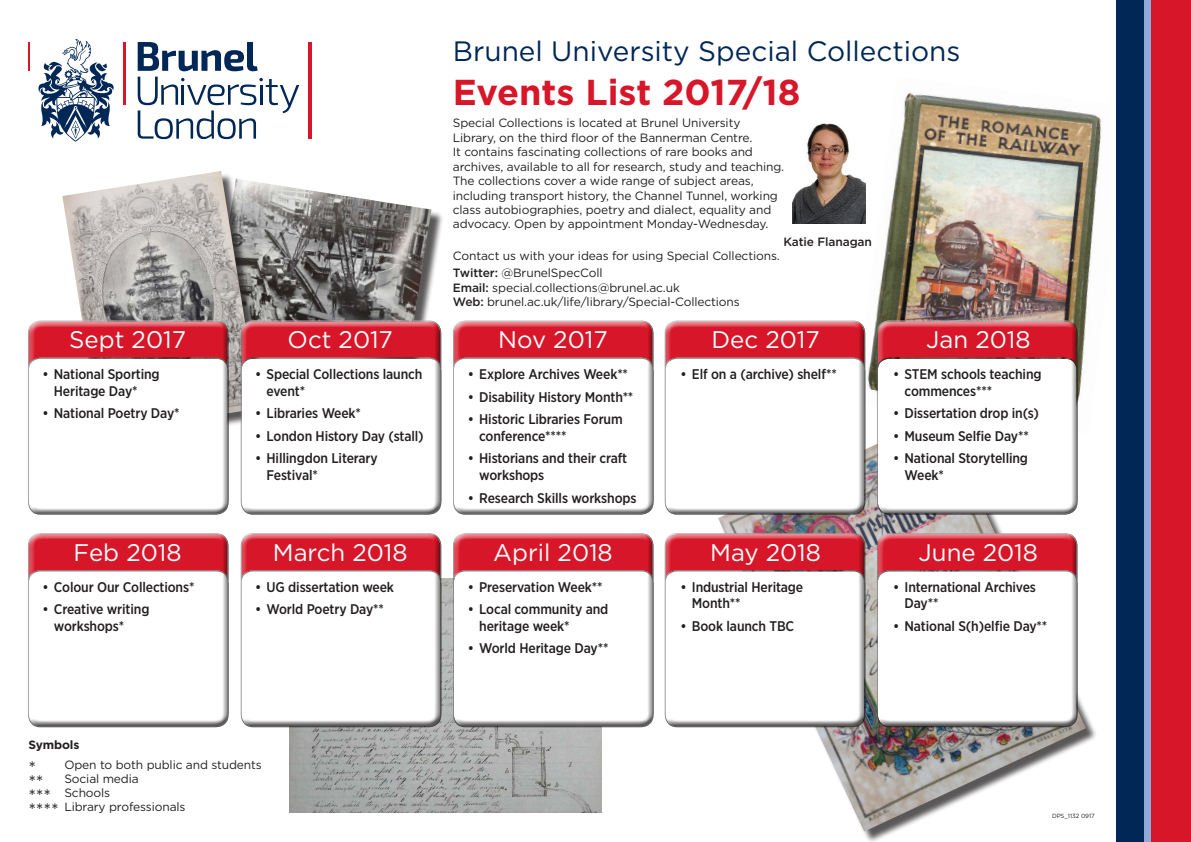
<style>
.page{position:relative;width:1191px;height:842px;background:#fff}
.page>*{position:absolute;margin:0;border:0;box-sizing:border-box;transform-origin:0 0}
.Month{font:700 36px "Gotham";color:#d71729}
.Month-2{font:28px "Gotham";color:#002756}
.Month-3{font:24px "Gotham";color:#fff}
.t1{font:500 14px/16.8px "Gotham Narrow";letter-spacing:-.01em;color:#231f20}
.Bod{font:12px/14.4px "Gotham";letter-spacing:-.01em;color:#231f20}
.Bod-2{font:500 12px "Gotham";letter-spacing:-.01em;color:#231f20}
.Bod-3{font:700 12px "Gotham";letter-spacing:-.01em;color:#231f20}
.Bod-4{font:6px "Gotham";letter-spacing:-.01em;color:#231f20}
.s1{font-weight:500}
.s2{font-size:18px}
</style>
<div class="page">
<img style="left:289px;top:578px;width:312px;height:234px">
<img style="left:865px;top:92px;width:236px;height:305px">
<img style="left:718px;top:444px;width:368px;height:387px">
<div style="left:214px;top:180px;width:229px;height:188px;background:#231f20;opacity:.75"></div>
<img style="left:271px;top:180px;width:160px;height:138px">
<div style="left:64px;top:173px;width:207px;height:273px;background:#231f20;opacity:.75"></div>
<img style="left:62px;top:171px;width:197px;height:263px">
<div style="left:240px;top:531px;width:203px;height:189px;background:#fff;opacity:.75"></div>
<div style="left:240px;top:535px;width:203px;height:193px;background:#231f20;opacity:.75"></div>
<div style="left:452px;top:531px;width:203px;height:189px;background:#fff;opacity:.75"></div>
<div style="left:452px;top:535px;width:203px;height:193px;background:#231f20;opacity:.75"></div>
<div style="left:664px;top:531px;width:202px;height:189px;background:#fff;opacity:.75"></div>
<div style="left:664px;top:535px;width:202px;height:193px;background:#231f20;opacity:.75"></div>
<div style="left:876px;top:531px;width:203px;height:189px;background:#fff;opacity:.75"></div>
<div style="left:876px;top:535px;width:203px;height:193px;background:#231f20;opacity:.75"></div>
<div style="left:27px;top:531px;width:203px;height:189px;background:#fff;opacity:.75"></div>
<div style="left:27px;top:535px;width:203px;height:193px;background:#231f20;opacity:.75"></div>
<div style="left:240px;top:318px;width:203px;height:189px;background:#fff;opacity:.75"></div>
<div style="left:240px;top:323px;width:203px;height:192px;background:#231f20;opacity:.75"></div>
<div style="left:452px;top:318px;width:203px;height:189px;background:#fff;opacity:.75"></div>
<div style="left:452px;top:323px;width:203px;height:192px;background:#231f20;opacity:.75"></div>
<div style="left:664px;top:318px;width:202px;height:189px;background:#fff;opacity:.75"></div>
<div style="left:664px;top:323px;width:202px;height:192px;background:#231f20;opacity:.75"></div>
<div style="left:876px;top:318px;width:203px;height:189px;background:#fff;opacity:.75"></div>
<div style="left:876px;top:323px;width:203px;height:192px;background:#231f20;opacity:.75"></div>
<div style="left:1116px;top:0;width:28px;height:842px;background:#002756"></div>
<div style="left:1144px;top:0;width:7px;height:842px;background:#8cabd8"></div>
<div style="left:1151px;top:0;width:40px;height:842px;background:#d71729"></div>
<div style="left:27px;top:318px;width:203px;height:189px;background:#fff;opacity:.75"></div>
<div style="left:27px;top:323px;width:203px;height:192px;background:#231f20;opacity:.75"></div>
<hr style="left:308px;top:42px;width:4px;height:97px;background:#d71729">
<svg style="left:28px;top:42px;width:1px;height:29px"></svg>
<hr style="left:123px;top:42px;width:2px;height:63px;background:#d71729">
<svg style="left:38px;top:39px;width:76px;height:103px"></svg>
<svg style="left:138px;top:42px;width:120px;height:29px"></svg>
<svg style="left:138px;top:77px;width:161px;height:62px"></svg>
<img style="left:792px;top:123px;width:73px;height:101px">
<p class="Month-3" style="left:69px;top:324px;width:118px">Sept 2017</p>
<p class="t1" style="left:54px;top:365px;width:107px;text-indent:-11px">• National Sporting<br>Heritage Day*</p>
<p class="t1" style="left:43px;top:405px;width:139px">• National Poetry Day*</p>
<p class="Month-3" style="left:74px;top:537px;width:109px">Feb 2018</p>
<p class="t1" style="left:43px;top:578px;width:153px">• Colour Our Collections*</p>
<p class="t1" style="left:54px;top:601px;width:97px;text-indent:-11px">• Creative writing workshops*</p>
<p class="Month-3" style="left:288px;top:324px;width:107px">Oct 2017</p>
<p class="t1" style="left:266px;top:365px;width:157px;text-indent:-11px">• Special Collections launch event*</p>
<p class="t1" style="left:255px;top:405px;width:107px">• Libraries Week*</p>
<p class="t1" style="left:255px;top:427px;width:170px">• London History Day (stall)</p>
<p class="t1" style="left:266px;top:450px;width:113px;text-indent:-11px">• Hillingdon Literary<br>Festival*</p>
<p class="Month-3" style="left:273px;top:537px;width:136px">March 2018</p>
<p class="t1" style="left:255px;top:578px;width:140px">• UG dissertation week</p>
<p class="t1" style="left:255px;top:601px;width:130px">• World Poetry Day**</p>
<p class="Month-2" style="left:453px;top:34px;width:509px">Brunel University Special Collections</p>
<p class="Month" style="left:453px;top:68px;width:349px">Events List 2017/18</p>
<p class="Bod" style="left:453px;top:116px;width:333px">Special Collections is located at Brunel University Library, on the third floor of the Bannerman Centre.<br>It contains fascinating collections of rare books and archives, available to all for research, study and teaching.<br>The collections cover a wide range of subject areas, including transport history, the Channel Tunnel, working class autobiographies, poetry and dialect, equality and advocacy. Open by appointment Monday-Wednesday.</p>
<p class="Bod-2" style="left:783px;top:233px;width:90px">Katie Flanagan</p>
<p class="Bod" style="left:453px;top:248px;width:328px">Contact us with your ideas for using Special Collections.</p>
<p class="Bod" style="left:453px;top:265px;width:151px"><span class="s1">Twitter:</span> @BrunelSpecColl</p>
<p class="Bod" style="left:453px;top:280px;width:228px"><span class="s1">Email:</span> special.collections@brunel.ac.uk</p>
<p class="Bod" style="left:453px;top:294px;width:288px"><span class="s1">Web:</span> brunel.ac.uk/life/library/Special-Collections</p>
<p class="Month-3" style="left:498px;top:324px;width:111px">Nov 2017</p>
<p class="t1" style="left:468px;top:365px;width:162px">• Explore Archives Week**</p>
<p class="t1" style="left:468px;top:388px;width:167px">• Disability History Month**</p>
<p class="t1" style="left:479px;top:410px;width:145px;text-indent:-11px">• Historic Libraries Forum conference****</p>
<p class="t1" style="left:479px;top:450px;width:149px;text-indent:-11px">• Historians and their craft workshops</p>
<p class="t1" style="left:468px;top:489px;width:170px">• Research Skills workshops</p>
<p class="Month-3" style="left:493px;top:537px;width:121px">April 2018</p>
<p class="t1" style="left:468px;top:578px;width:136px">• Preservation Week**</p>
<p class="t1" style="left:479px;top:601px;width:131px;text-indent:-11px">• Local community and heritage week*</p>
<p class="t1" style="left:468px;top:640px;width:142px">• World Heritage Day**</p>
<p class="Month-3" style="left:711px;top:324px;width:110px">Dec 2017</p>
<p class="t1" style="left:680px;top:365px;width:158px">• Elf on a (archive) shelf**</p>
<p class="Month-3" style="left:710px;top:537px;width:112px">May 2018</p>
<p class="t1" style="left:692px;top:578px;width:113px;text-indent:-11px">• Industrial Heritage<br>Month**</p>
<p class="t1" style="left:680px;top:617px;width:115px">• Book launch TBC</p>
<p class="Month-3" style="left:926px;top:324px;width:106px">Jan 2018</p>
<p class="t1" style="left:904px;top:365px;width:138px;text-indent:-11px">• STEM schools teaching commences***</p>
<p class="t1" style="left:893px;top:405px;width:147px">• Dissertation drop in(s)</p>
<p class="t1" style="left:893px;top:427px;width:137px">• Museum Selfie Day**</p>
<p class="t1" style="left:904px;top:450px;width:125px;text-indent:-11px">• National Storytelling<br>Week*</p>
<p class="Month-3" style="left:918px;top:537px;width:121px">June 2018</p>
<p class="t1" style="left:904px;top:578px;width:133px;text-indent:-11px">• International Archives<br>Day**</p>
<p class="t1" style="left:893px;top:617px;width:156px">• National S(h)elfie Day**</p>
<p class="Bod-3" style="left:28px;top:737px;width:53px">Symbols</p>
<p class="Bod" style="left:28px;top:757px;width:235px;line-height:14px"><span class="s2">*</span> Open to both public and students <span class="s2">**</span> Social media<br><span class="s2">***</span> Schools<br><span class="s2">****</span> Library professionals</p>
<p class="Bod-4" style="left:1052px;top:812px;width:44px">DPS_1132 0917</p>
</div>
